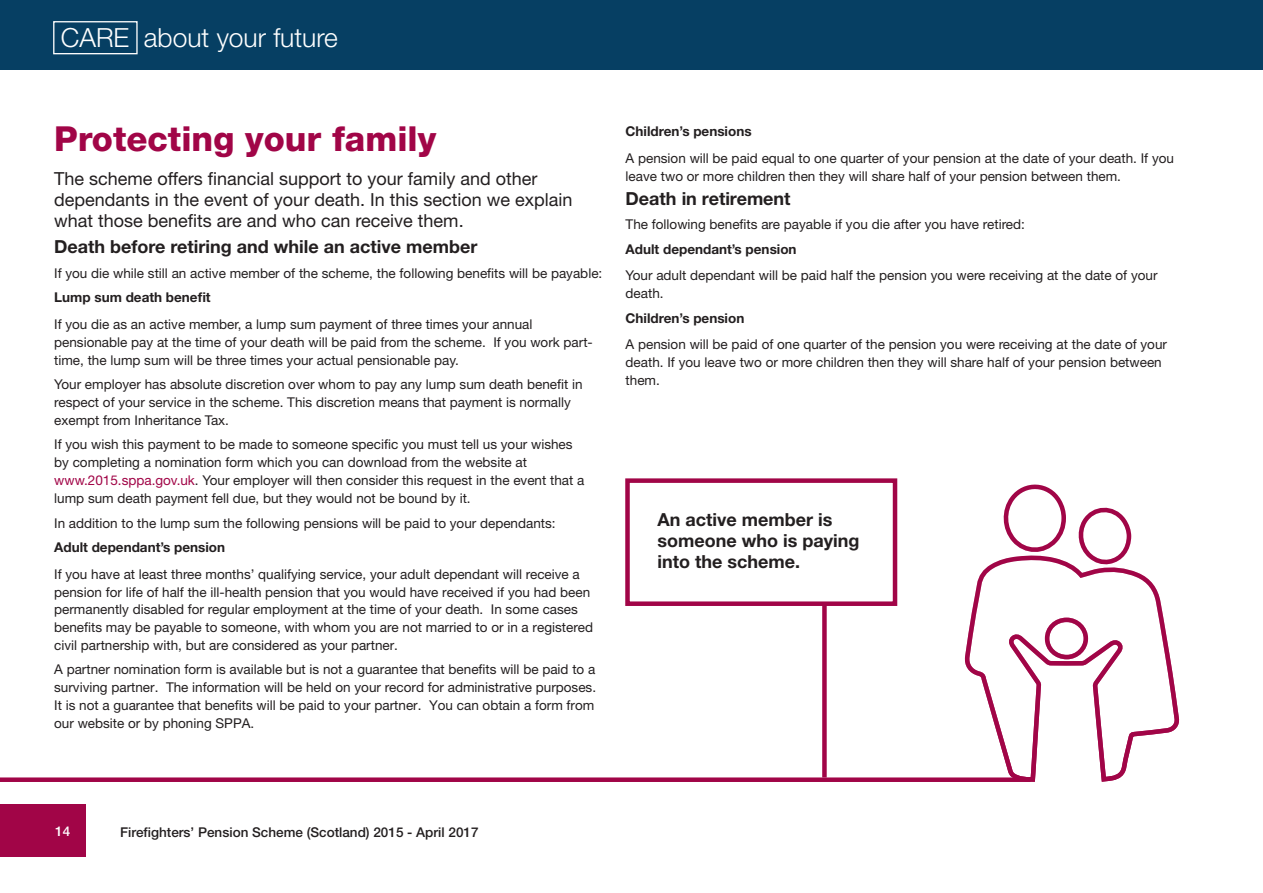
<style>
.page{position:relative;width:1263px;height:893px;background:#fff}
.page>*{position:absolute;margin:0;border:0;box-sizing:border-box;transform-origin:0 0}
.t1{font:800 34.5px "Helvetica Neue LT Std";color:#a10547}
.t2{font:300 26.4px "Helvetica Neue LT Std";color:#fff}
.t3{font:18px/21px "Helvetica Neue LT Std";color:#231f20}
.t4{font:700 18px/21px "Helvetica Neue LT Std";color:#231f20}
.t5{font:13.5px/18px "Helvetica Neue LT Std";color:#231f20}
.t6{font:700 13.5px "Helvetica Neue LT Std";color:#231f20}
.t7{font:500 13.5px "Helvetica Neue LT Std";color:#231f20}
.t8{font:500 13.5px "Helvetica Neue LT Std";color:#fff}
.s1{font-weight:700}
.s2{color:#a10547}
</style>
<div class="page">
<div style="left:0;top:0;width:1263px;height:70px;background:#063f63"></div>
<div style="left:53px;top:21px;width:85px;height:33px;border:1px solid #fff"></div>
<div style="left:0;top:805px;width:86px;height:52px;background:#a10547"></div>
<svg style="left:965px;top:484px;width:215px;height:298px"></svg>
<div style="left:0;top:777px;width:1030px;height:5px;background:#a10547"></div>
<div style="left:822px;top:553px;width:5px;height:224px;background:#a10547"></div>
<div style="left:625px;top:478px;width:272px;height:128px;background:#fff;border:4px solid #a10547"></div>
<h2 class="t2" style="left:61px;top:22px;width:279px">CARE about your future</h2>
<p class="t1" style="left:54px;top:118px;width:384px">Protecting your family</p>
<p class="t3" style="left:54px;top:168px;width:520px">The scheme offers financial support to your family and other dependants in the event of your death. In this section we explain what those benefits are and who can receive them.</p>
<p class="t4" style="left:54px;top:236px;width:425px">Death before retiring and while an active member</p>
<p class="t5" style="left:54px;top:261px;width:550px;line-height:24.5px">If you die while still an active member of the scheme, the following benefits will be payable:<br><span class="s1">Lump sum death benefit</span></p>
<p class="t5" style="left:54px;top:315px;width:540px">If you die as an active member, a lump sum payment of three times your annual pensionable pay at the time of your death will be paid from the scheme. If you work part&shy;time, the lump sum will be three times your actual pensionable pay.</p>
<p class="t5" style="left:54px;top:375px;width:530px">Your employer has absolute discretion over whom to pay any lump sum death benefit in respect of your service in the scheme. This discretion means that payment is normally exempt from Inheritance Tax.</p>
<p class="t5" style="left:54px;top:435px;width:532px">If you wish this payment to be made to someone specific you must tell us your wishes by completing a nomination form which you can download from the website at <span class="s2">www.2015.sppa.gov.uk</span>. Your employer will then consider this request in the event that a lump sum death payment fell due, but they would not be bound by it.</p>
<p class="t5" style="left:54px;top:511px;width:503px;line-height:24.5px">In addition to the lump sum the following pensions will be paid to your dependants:<br><span class="s1">Adult dependant’s pension</span></p>
<p class="t5" style="left:54px;top:565px;width:540px">If you have at least three months’ qualifying service, your adult dependant will receive a pension for life of half the ill-health pension that you would have received if you had been permanently disabled for regular employment at the time of your death. In some cases benefits may be payable to someone, with whom you are not married to or in a registered civil partnership with, but are considered as your partner.</p>
<p class="t5" style="left:54px;top:660px;width:543px">A partner nomination form is available but is not a guarantee that benefits will be paid to a surviving partner. The information will be held on your record for administrative purposes.<br>It is not a guarantee that benefits will be paid to your partner. You can obtain a form from our website or by phoning SPPA.</p>
<p class="t6" style="left:626px;top:123px;width:127px">Children’s pensions</p>
<p class="t5" style="left:626px;top:149px;width:550px">A pension will be paid equal to one quarter of your pension at the date of your death. If you leave two or more children then they will share half of your pension between them.</p>
<p class="t4" style="left:626px;top:188px;width:166px">Death in retirement</p>
<p class="t5" style="left:626px;top:215px;width:401px">The following benefits are payable if you die after you have retired:</p>
<p class="t6" style="left:626px;top:241px;width:172px">Adult dependant’s pension</p>
<p class="t5" style="left:626px;top:266px;width:533px">Your adult dependant will be paid half the pension you were receiving at the date of your death.</p>
<p class="t6" style="left:626px;top:309px;width:120px">Children’s pension</p>
<p class="t5" style="left:626px;top:335px;width:543px">A pension will be paid of one quarter of the pension you were receiving at the date of your death. If you leave two or more children then they will share half of your pension between them.</p>
<p class="t4" style="left:657px;top:509px;width:203px">An active member is someone who is paying into the scheme.</p>
<p class="t8" style="left:55px;top:823px;width:17px">14</p>
<p class="t7" style="left:120px;top:824px;width:360px">Firefighters’ Pension Scheme (Scotland) 2015 - April 2017</p>
</div>
